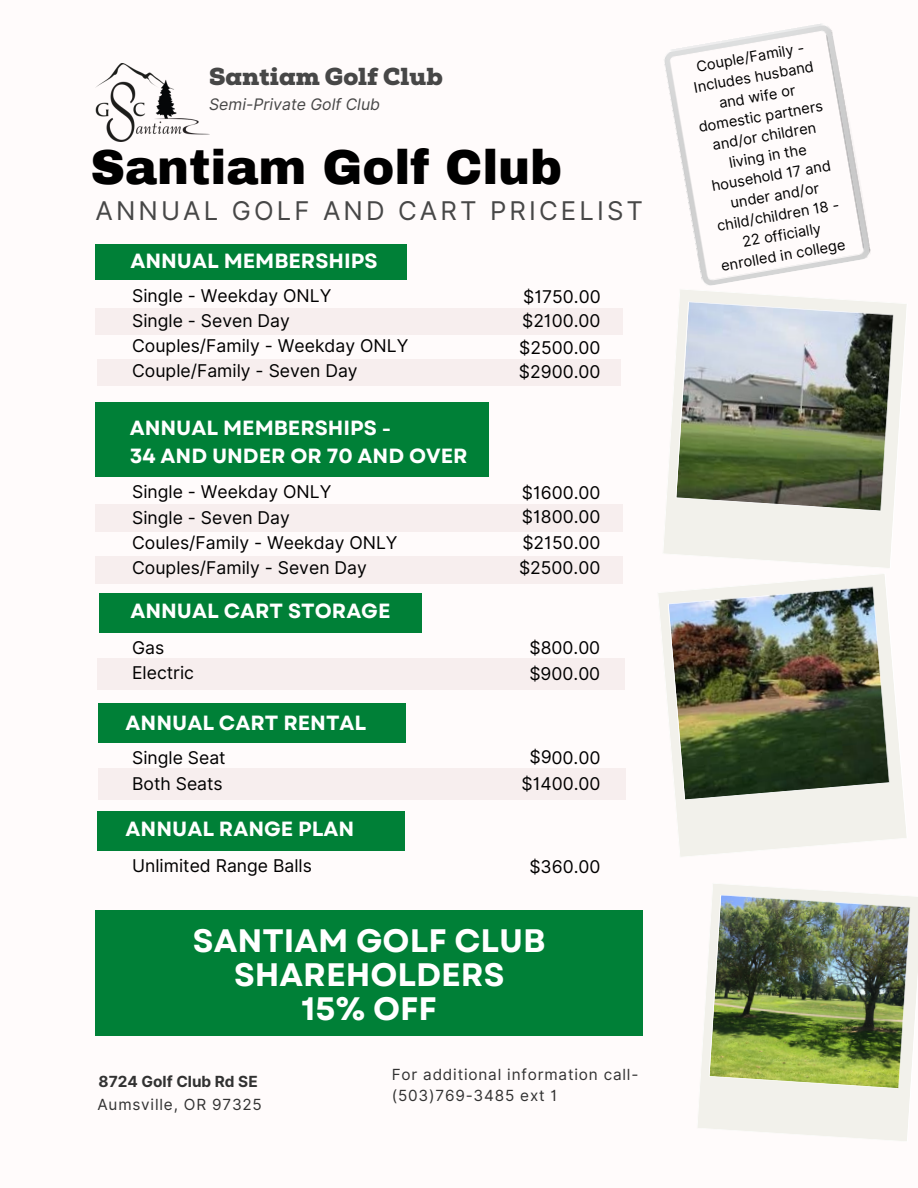
<style>
.page{position:relative;width:918px;height:1188px;background:#fffbfb}
.page>*{position:absolute;margin:0;border:0;box-sizing:border-box;transform-origin:0 0}
.t1{font:900 48px "Archivo";color:#000}
.t2{font:700 32.4px/33.9px "Garet";color:#fff;text-align:center}
.t3{font:25.8px "Inter";letter-spacing:.12em;color:#474747}
.t4{font:900 24.6px "Nexa Slab";color:#474747}
.t5{font:700 20.55px/28.7px "Garet";color:#fff}
.t6{font:17.55px "Inter";color:#000}
.t7{font:italic 15.9px "Inter";color:#474747}
.t8{font:15.3px/20.4px "Inter";letter-spacing:.05em;color:#323232}
.t9{font:700 15.3px "Inter";color:#323232}
.t10{font:14.55px/20.1px "Inter";color:#000;text-align:center}
</style>
<div class="page">
<div style="left:95px;top:910px;width:548px;height:126px;background:#008037"></div>
<div style="left:95px;top:244px;width:311px;height:36px;background:#008037"></div>
<div style="left:95px;top:402px;width:394px;height:75px;background:#008037"></div>
<div style="left:99px;top:593px;width:323px;height:40px;background:#008037"></div>
<div style="left:95px;top:308px;width:528px;height:27px;background:#f6ecec"></div>
<div style="left:95px;top:504px;width:527px;height:28px;background:#f6ecec"></div>
<div style="left:97px;top:658px;width:527px;height:32px;background:#f6ecec"></div>
<div style="left:97px;top:360px;width:524px;height:25px;background:#f6ecec"></div>
<div style="left:95px;top:556px;width:527px;height:27px;background:#f6ecec"></div>
<svg style="left:679px;top:838px;width:218px;height:19px;fill:#f4f3ee"></svg>
<img style="left:658px;top:574px;width:248px;height:264px">
<svg style="left:663px;top:381px;width:12px;height:173px;fill:#f5f4f0"></svg>
<svg style="left:675px;top:290px;width:232px;height:278px"></svg>
<svg style="left:698px;top:958px;width:11px;height:170px;fill:#f2f1eb"></svg>
<img style="left:709px;top:884px;width:209px;height:257px">
<img style="left:95px;top:64px;width:114px;height:77px">
<div style="left:99px;top:704px;width:307px;height:39px;background:#008037"></div>
<div style="left:99px;top:768px;width:526px;height:32px;background:#f6ecec"></div>
<div style="left:97px;top:811px;width:307px;height:40px;background:#008037"></div>
<img style="left:664px;top:24px;width:207px;height:262px">
<h3 class="t4" style="left:209px;top:62px;width:235px">Santiam Golf Club</h3>
<p class="t7" style="left:209px;top:94px;width:172px">Semi-Private Golf Club</p>
<h1 class="t1" style="left:90px;top:141px;width:473px">Santiam Golf Club</h1>
<h3 class="t3" style="left:95px;top:195px;width:549px">ANNUAL GOLF AND CART PRICELIST</h3>
<p class="t5" style="left:130px;top:247px;width:249px">ANNUAL MEMBERSHIPS</p>
<p class="t6" style="left:132px;top:285px;width:201px">Single - Weekday ONLY</p>
<p class="t6" style="left:523px;top:287px;width:79px">$1750.00</p>
<p class="t6" style="left:132px;top:310px;width:159px">Single - Seven Day</p>
<p class="t6" style="left:522px;top:310px;width:80px">$2100.00</p>
<p class="t6" style="left:132px;top:335px;width:278px">Couples/Family - Weekday ONLY</p>
<p class="t6" style="left:519px;top:337px;width:83px">$2500.00</p>
<p class="t6" style="left:132px;top:360px;width:227px">Couple/Family - Seven Day</p>
<p class="t6" style="left:519px;top:362px;width:83px">$2900.00</p>
<p class="t5" style="left:130px;top:414px;width:339px">ANNUAL MEMBERSHIPS -<br>34 AND UNDER OR 70 AND OVER</p>
<p class="t6" style="left:132px;top:482px;width:201px">Single - Weekday ONLY</p>
<p class="t6" style="left:522px;top:482px;width:80px">$1600.00</p>
<p class="t6" style="left:132px;top:507px;width:159px">Single - Seven Day</p>
<p class="t6" style="left:522px;top:507px;width:80px">$1800.00</p>
<p class="t6" style="left:132px;top:532px;width:267px">Coules/Family - Weekday ONLY</p>
<p class="t6" style="left:522px;top:532px;width:80px">$2150.00</p>
<p class="t6" style="left:132px;top:557px;width:236px">Couples/Family - Seven Day</p>
<p class="t6" style="left:519px;top:557px;width:83px">$2500.00</p>
<p class="t5" style="left:130px;top:597px;width:262px">ANNUAL CART STORAGE</p>
<p class="t6" style="left:132px;top:637px;width:34px">Gas</p>
<p class="t6" style="left:529px;top:637px;width:72px">$800.00</p>
<p class="t6" style="left:132px;top:662px;width:63px">Electric</p>
<p class="t6" style="left:529px;top:663px;width:72px">$900.00</p>
<p class="t5" style="left:126px;top:708px;width:242px">ANNUAL CART RENTAL</p>
<p class="t6" style="left:132px;top:748px;width:95px">Single Seat</p>
<p class="t6" style="left:530px;top:746px;width:72px;rotate:1deg">$900.00</p>
<p class="t6" style="left:132px;top:773px;width:92px">Both Seats</p>
<p class="t6" style="left:521px;top:773px;width:81px">$1400.00</p>
<p class="t5" style="left:126px;top:814px;width:230px">ANNUAL RANGE PLAN</p>
<p class="t6" style="left:132px;top:855px;width:181px">Unlimited Range Balls</p>
<p class="t6" style="left:529px;top:856px;width:73px">$360.00</p>
<h2 class="t2" style="left:193px;top:924px;width:354px">SANTIAM GOLF CLUB<br>SHAREHOLDERS<br>15% OFF</h2>
<p class="t9" style="left:99px;top:1072px;width:161px">8724 Golf Club Rd SE</p>
<p class="t8" style="left:97px;top:1094px;width:166px">Aumsville, OR 97325</p>
<p class="t8" style="left:392px;top:1065px;width:248px">For additional information call-(503)769-3485 ext 1</p>
<p class="t10" style="left:685px;top:58px;width:129px;rotate:-10deg">Couple/Family -<br>Includes husband and wife or domestic partners and/or children living in the household 17 and under and/or child/children 18 -<br>22 officially enrolled in college</p>
</div>
